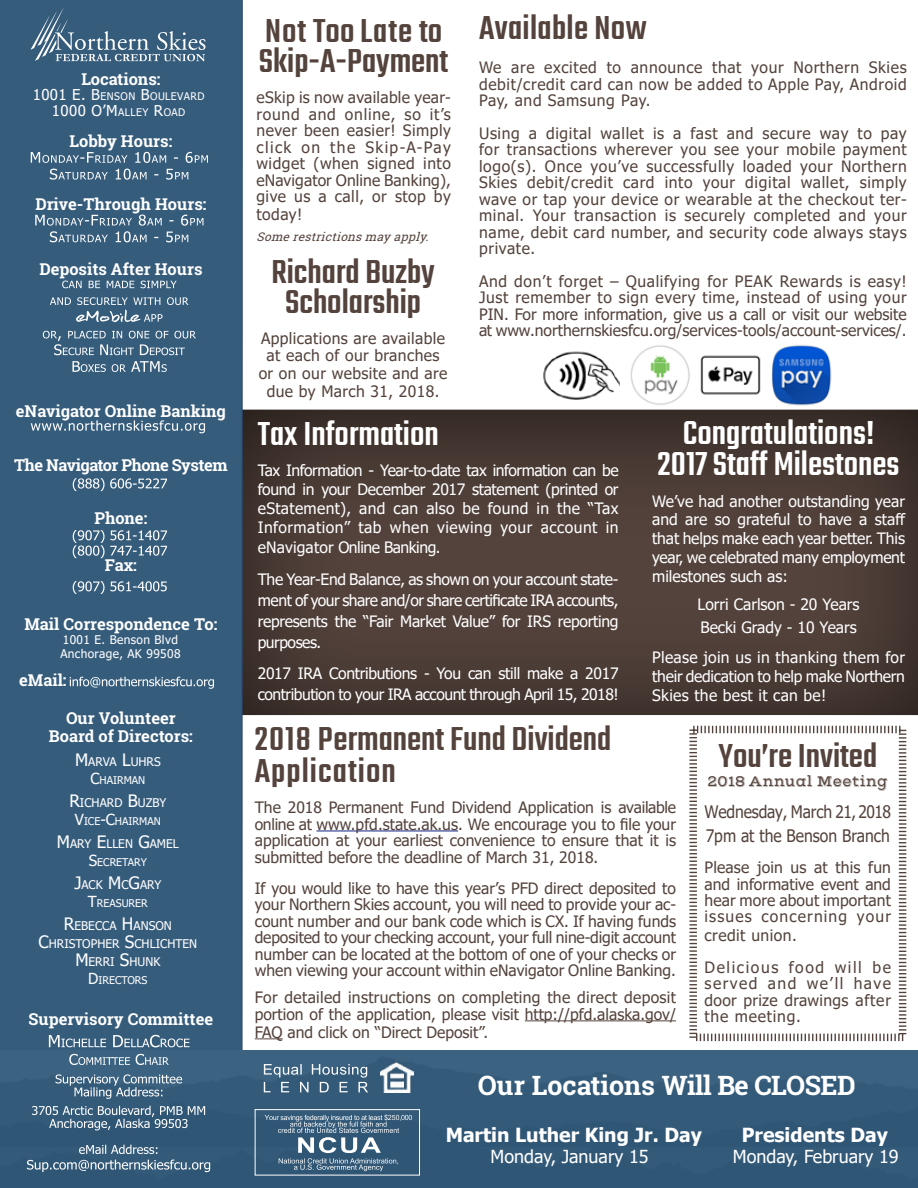
<style>
.page{position:relative;width:918px;height:1188px;background:#fff}
.page>*{position:absolute;margin:0;border:0;box-sizing:border-box;transform-origin:0 0}
.t1{font:500 35.85px/29.8px "Teko";color:#54433c}
.t2{font:500 35.85px/31.3px "Teko";color:#fff;text-align:center}
.t3{font:700 26.85px "Roboto Slab";letter-spacing:-.02em;color:#fff}
.t4{font:700 19.5px "Tahoma";color:#fff}
.t5{font:18px "Tahoma";color:#fff}
.t6{font:17.25px/23.9px "Tahoma";letter-spacing:-.01em;color:#54433c;scale:.91 1}
.t7{font:700 16.5px/18px "Roboto Slab";color:#fff;text-align:center}
.t8{font:700 16.5px "Roboto Slab";letter-spacing:-.03em;color:#fff}
.t9{font:15.9px "Vast Shadow";color:#54433c;scale:.8 1}
.t10{font:15.75px/16.5px "Tahoma";letter-spacing:.02em;color:#54433c;text-align:justify}
.t11{font:15.75px/18.9px "Tahoma";letter-spacing:-.015em;color:#fff;text-align:justify}
.t12{font:15.75px/31.3px "Tahoma";letter-spacing:.1em;color:#54433c}
.t13{font:15.75px "Tahoma";color:#54433c}
.t14{font:15px "Tahoma";color:#fff}
.t15{font:12px "Tahoma";color:#fff}
.t16{font:12px/13.5px "Tahoma";letter-spacing:.03em;color:#fff}
.t17{font:italic 12px "Roboto Slab";color:#54433c}
.t18{font:10.65px "Tahoma";color:#fff}
.t19{font:10.5px "Tahoma";letter-spacing:.04em;color:#fff}
.s1{font-size:15px}
.s2{font-size:10.5px}
.s3{font-size:17.1px}
.s4{font-size:15.15px}
</style>
<div class="page">
<img style="left:543px;top:351px;width:77px;height:49px">
<img style="left:630px;top:345px;width:202px;height:59px">
<div style="left:226px;top:404px;width:692px;height:312px;background:#231f20;opacity:.75"></div>
<div style="left:0;top:0;width:242px;height:1050px;background:#365c7c"></div>
<svg style="left:72px;top:361px;width:95px;height:11px"></svg>
<svg style="left:43px;top:331px;width:153px;height:24px"></svg>
<svg style="left:50px;top:297px;width:139px;height:25px"></svg>
<svg style="left:62px;top:281px;width:115px;height:7px"></svg>
<svg style="left:35px;top:215px;width:168px;height:27px"></svg>
<svg style="left:50px;top:169px;width:138px;height:11px"></svg>
<svg style="left:31px;top:152px;width:177px;height:11px"></svg>
<div style="left:0;top:1050px;width:918px;height:138px;background:#345a79"></div>
<svg style="left:27px;top:1160px;width:183px;height:12px"></svg>
<svg style="left:79px;top:1145px;width:78px;height:9px"></svg>
<svg style="left:32px;top:1106px;width:173px;height:24px"></svg>
<svg style="left:56px;top:1074px;width:126px;height:25px"></svg>
<svg style="left:69px;top:1054px;width:100px;height:11px"></svg>
<svg style="left:49px;top:1035px;width:141px;height:12px"></svg>
<svg style="left:70px;top:677px;width:144px;height:12px"></svg>
<svg style="left:73px;top:581px;width:94px;height:13px"></svg>
<svg style="left:73px;top:530px;width:94px;height:28px"></svg>
<svg style="left:73px;top:478px;width:94px;height:13px"></svg>
<svg style="left:31px;top:420px;width:174px;height:13px"></svg>
<div style="left:255px;top:1109px;width:165px;height:66px;border:1px solid #fff"></div>
<svg style="left:264px;top:1064px;width:104px;height:28px"></svg>
<svg style="left:265px;top:1114px;width:147px;height:57px"></svg>
<img style="left:380px;top:1059px;width:33px;height:33px">
<hr style="left:316px;top:830px;width:142px;height:1px;background:#0e1f80">
<hr style="left:525px;top:1020px;width:151px;height:1px;background:#54433c">
<svg style="left:255px;top:1038px;width:28px;height:1px"></svg>
<svg style="left:689px;top:725px;width:218px;height:317px"></svg>
<svg style="left:31px;top:8px;width:174px;height:53px"></svg>
<p class="t7" style="left:81px;top:70px;width:81px">Locations:</p>
<p class="t19" style="left:33px;top:89px;width:173px"><span class="s1">1001 E. B</span>ENSON <span class="s1">B</span>OULEVARD</p>
<p class="t14" style="left:52px;top:101px;width:135px">1000 O’M<span class="s2">ALLEY</span> R<span class="s2">OAD</span></p>
<p class="t7" style="left:69px;top:131px;width:104px">Lobby Hours:</p>
<p class="t7" style="left:35px;top:195px;width:173px">Drive-Through Hours:</p>
<p class="t7" style="left:39px;top:260px;width:165px">Deposits After Hours</p>
<p class="t7" style="left:16px;top:402px;width:211px">eNavigator Online Banking</p>
<p class="t8" style="left:14px;top:454px;width:215px">The Navigator Phone System</p>
<p class="t7" style="left:94px;top:509px;width:54px">Phone:</p>
<p class="t7" style="left:105px;top:556px;width:34px">Fax:</p>
<p class="t7" style="left:24px;top:615px;width:194px">Mail Correspondence To:</p>
<p class="t16" style="left:60px;top:634px;width:122px">1001 E. Benson Blvd<br>Anchorage, AK 99508</p>
<p class="t7" style="left:19px;top:671px;width:49px">eMail:</p>
<p class="t7" style="left:49px;top:709px;width:145px">Our Volunteer<br>Board of Directors:</p>
<p class="t15" style="left:75px;top:754px;width:87px"><span class="s3">M</span>ARVA <span class="s3">L</span>UHRS</p>
<p class="t18" style="left:90px;top:773px;width:56px"><span class="s4">C</span>HAIRMAN</p>
<p class="t15" style="left:69px;top:795px;width:99px"><span class="s3">R</span>ICHARD <span class="s3">B</span>UZBY</p>
<p class="t18" style="left:75px;top:814px;width:87px"><span class="s4">V</span>ICE<span class="s4">-C</span>HAIRMAN</p>
<p class="t15" style="left:57px;top:835px;width:123px"><span class="s3">M</span>ARY <span class="s3">E</span>LLEN <span class="s3">G</span>AME L</p>
<p class="t18" style="left:89px;top:855px;width:60px"><span class="s4">S</span>EC RETARY</p>
<p class="t15" style="left:74px;top:876px;width:89px"><span class="s3">J</span>ACK <span class="s3">M</span>C<span class="s3">G</span>ARY</p>
<p class="t18" style="left:88px;top:896px;width:61px"><span class="s4">T</span>REASURER</p>
<p class="t15" style="left:64px;top:917px;width:19px"><span class="s3">R</span>EBECC</p>
<p class="t15" style="left:109px;top:917px;width:64px">A <span class="s3">H</span>ANSON</p>
<p class="t15" style="left:39px;top:935px;width:160px"><span class="s3">C</span>HRISTOPHER <span class="s3">S</span>CHLICHTEN</p>
<p class="t15" style="left:75px;top:953px;width:87px"><span class="s3">M</span>ERRI <span class="s3">S</span>HUNK</p>
<p class="t18" style="left:88px;top:973px;width:61px"><span class="s4">D</span>IRECTORS</p>
<p class="t7" style="left:29px;top:1010px;width:186px">Supervisory Committee</p>
<h1 class="t1" style="left:259px;top:18px;width:191px">Not Too Late to<br>Skip-A-Payment</h1>
<p class="t10" style="left:256px;top:90px;width:196px">eSkip is now available year&shy;round and online, so it’s never been easier! Simply click on the Skip-A-Pay widget (when signed into eNavigator Online Banking), give us a call, or stop by</p>
<p class="t10" style="left:256px;top:207px;width:47px">today!</p>
<p class="t17" style="left:256px;top:228px;width:178px">Somerestrictionsmayapply.</p>
<h1 class="t1" style="left:271px;top:259px;width:165px;text-align:center">Richard Buzby<br>Scholarship</h1>
<p class="t10" style="left:261px;top:331px;width:186px;text-align:center">Applications are available at each of our branches</p>
<p class="t10" style="left:259px;top:365px;width:190px;line-height:18px;text-align:center">or on our website and are due by March 31, 2018.</p>
<h1 class="t1" style="left:479px;top:15px;width:169px">Available Now</h1>
<p class="t10" style="left:479px;top:60px;width:429px">We are excited to announce that your Northern Skies debit/credit card can now be added to Apple Pay, Android Pay, and Samsung Pay.</p>
<p class="t10" style="left:479px;top:126px;width:429px">Using a digital wallet is a fast and secure way to pay for transactions wherever you see your mobile payment logo(s). Once you’ve successfully loaded your Northern Skies debit/credit card into your digital wallet, simply wave or tap your device or wearable at the checkout ter&shy;minal. Your transaction is securely completed and your name, debit card number, and security code always stays private.</p>
<p class="t10" style="left:479px;top:274px;width:429px">And don’t forget – Qualifying for PEAK Rewards is easy!<br>Just remember to sign every time, instead of using your PIN. For more information, give us a call or visit our website at www.northernskiesfcu.org/services-tools/account-services/.</p>
<h1 class="t2" style="left:258px;top:420px;width:183px">Tax Information</h1>
<p class="t11" style="left:258px;top:462px;width:362px">Tax Information - Year-to-date tax information can be found in your December 2017 statement (printed or eStatement), and can also be found in the “Tax Information” tab when viewing your account in</p>
<p class="t11" style="left:258px;top:533px;width:362px;line-height:31.3px">eNavigator Online Banking.<br>The Year-End Balance, as shown on your account state-</p>
<p class="t11" style="left:258px;top:591px;width:362px;line-height:20.9px">ment of your share and/or share certificate IRA accounts, represents the “Fair Market Value” for IRS reporting purposes.</p>
<p class="t11" style="left:258px;top:664px;width:362px;line-height:20.9px">2017 IRA Contributions - You can still make a 2017 contribution to your IRA account through April 15, 2018!</p>
<h1 class="t2" style="left:658px;top:419px;width:244px">Congratulations!<br>2017 Staff Milestones</h1>
<p class="t11" style="left:652px;top:492px;width:255px">We’ve had another outstanding year and are so grateful to have a staff that helps make each year better. This year, we celebrated many employment milestones such as:</p>
<p class="t11" style="left:698px;top:594px;width:164px;line-height:22.4px">Lorri Carlson - 20 Years<br>Becki Grady - 10 Years</p>
<p class="t11" style="left:652px;top:648px;width:254px;line-height:19.4px">Please join us in thanking them for their dedication to help make Northern Skies the best it can be!</p>
<h1 class="t1" style="left:255px;top:726px;width:358px;line-height:31.3px">2018 Permanent Fund Dividend<br>Application</h1>
<p class="t10" style="left:255px;top:800px;width:423px">The 2018 Permanent Fund Dividend Application is available online at www.pfd.state.ak.us. We encourage you to file your application at your earliest convenience to ensure that it is submitted before the deadline of March 31, 2018.</p>
<p class="t10" style="left:255px;top:881px;width:423px">If you would like to have this year’s PFD direct deposited to your Northern Skies account, you will need to provide your ac&shy;count number and our bank code which is CX. If having funds deposited to your checking account, your full nine-digit account number can be located at the bottom of one of your checks or when viewing your account within eNavigator Online Banking.</p>
<p class="t10" style="left:255px;top:990px;width:423px">For detailed instructions on completing the direct deposit portion of the application, please visit http://pfd.alaska.gov/</p>
<p class="t13" style="left:255px;top:1021px;width:235px">FAQ and click on “Direct Deposit”.</p>
<h1 class="t1" style="left:718px;top:743px;width:160px">You’re Invited</h1>
<p class="t9" style="left:708px;top:772px;width:227px">2018 Annual Meeting</p>
<p class="t6" style="left:705px;top:801px;width:206px">Wednesday, March 21, 2018<br>7pm at the Benson Branch</p>
<p class="t10" style="left:705px;top:860px;width:188px">Please join us at this fun and informative event and hear more about important issues concerning your</p>
<p class="t12" style="left:705px;top:921px;width:188px">credit union.<br>Delicious food will be</p>
<p class="t10" style="left:705px;top:976px;width:188px">served and we’ll have door prize drawings after the meeting.</p>
<h2 class="t3" style="left:478px;top:1066px;width:379px">Our Locations Will Be CLOSED</h2>
<p class="t4" style="left:446px;top:1121px;width:258px">Martin Luther King Jr. Day</p>
<p class="t4" style="left:742px;top:1121px;width:148px">Presidents Day</p>
<p class="t5" style="left:491px;top:1145px;width:160px">Monday, January 15</p>
<p class="t5" style="left:733px;top:1145px;width:167px">Monday, February 19</p>
</div>
